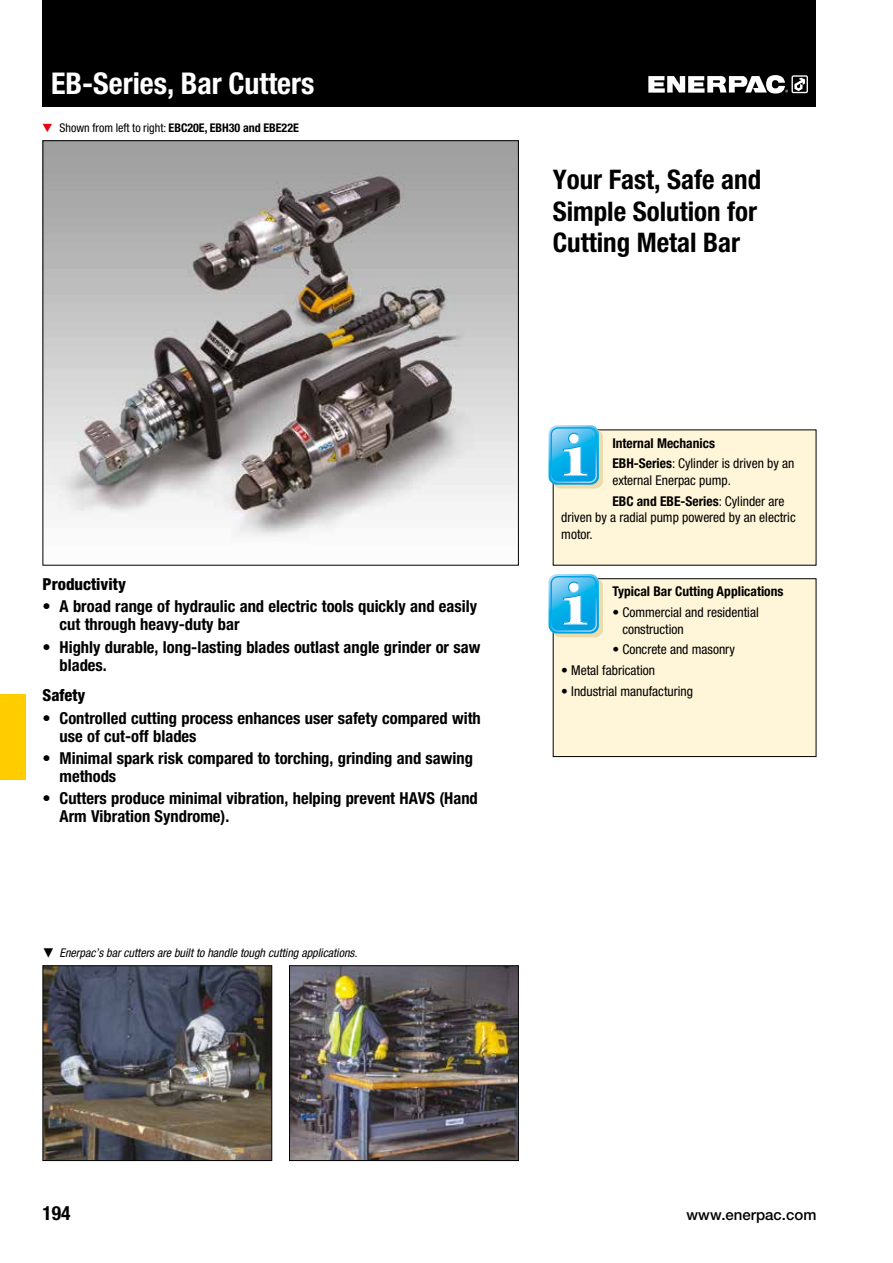
<style>
.page{position:relative;width:893px;height:1263px;background:#fff}
.page>*{position:absolute;margin:0;border:0;box-sizing:border-box;transform-origin:0 0}
.t1{font:700 condensed 30px "Helvetica Neue LTW1 G";color:#fff}
.t2{font:700 condensed 27px/31.5px "Helvetica Neue LTW1 G";color:#000}
.t3{font:700 condensed 19.5px "Helvetica Neue LTW1 G";color:#000}
.t4{font:700 condensed 16.5px/18px "Helvetica Neue LTW1 G";color:#000}
.t5{font:800 condensed 16.5px "Helvetica Neue LTW1 G";color:#000}
.t6{font:500 15px "Helvetica Neue LTW1 G";color:#000}
.t7{font:condensed 13.5px/16.5px "Helvetica Neue LTW1 G";color:#000}
.t8{font:700 condensed 13.5px/20.7px "Helvetica Neue LTW1 G";color:#000}
.t9{font:italic condensed 12px "Helvetica Neue LTW1 G";color:#000}
.t10{font:condensed 12px "Helvetica Neue LTW1 G";color:#000}
.s1{font-weight:700}
.s2{font-weight:400}
</style>
<div class="page">
<div style="left:43px;top:0;width:773px;height:106px;background:#000"></div>
<svg style="left:648px;top:75px;width:160px;height:19px"></svg>
<div style="left:0;top:695px;width:26px;height:85px;background:#fc0"></div>
<img style="left:45px;top:142px;width:472px;height:395px">
<div style="left:553px;top:430px;width:263px;height:135px;background:#fff5d8"></div>
<div style="left:553px;top:579px;width:263px;height:177px;background:#fff5d8"></div>
<div style="left:553px;top:578px;width:263px;height:179px;border:1px solid #000"></div>
<div style="left:553px;top:429px;width:50px;height:59px;background:#ecdbab;border-radius:8px"></div>
<svg style="left:549px;top:425px;width:50px;height:60px;background:#4bbeeb"></svg>
<div style="left:553px;top:578px;width:50px;height:59px;background:#ecdbab;border-radius:8px"></div>
<svg style="left:549px;top:574px;width:50px;height:59px;background:#4abeec"></svg>
<img style="left:45px;top:967px;width:225px;height:192px">
<div style="left:43px;top:965px;width:229px;height:196px;border:1px solid #000"></div>
<img style="left:291px;top:967px;width:226px;height:192px">
<div style="left:289px;top:965px;width:230px;height:196px;border:1px solid #000"></div>
<h1 class="t1" style="left:51px;top:65px;width:265px">EB-Series, Bar Cutters</h1>
<p class="t10" style="left:60px;top:121px;width:241px">Shown from left to right: <span class="s1">EBC20E, EBH30 and EBE22E</span></p>
<p class="t5" style="left:43px;top:574px;width:85px">Productivity</p>
<p class="t4" style="left:60px;top:598px;width:419px;text-indent:-17px">• A broad range of hydraulic and electric tools quickly and easily cut through heavy-duty bar</p>
<p class="t4" style="left:60px;top:638px;width:422px;text-indent:-17px">• Highly durable, long-lasting blades outlast angle grinder or saw blades.</p>
<p class="t5" style="left:43px;top:685px;width:45px">Safety</p>
<p class="t4" style="left:60px;top:709px;width:423px;text-indent:-17px">• Controlled cutting process enhances user safety compared with use of cut-off blades</p>
<p class="t4" style="left:60px;top:749px;width:415px;text-indent:-17px">• Minimal spark risk compared to torching, grinding and sawing methods</p>
<p class="t4" style="left:60px;top:789px;width:420px;text-indent:-17px">• Cutters produce minimal vibration, helping prevent HAVS (Hand<br>Arm Vibration Syndrome).</p>
<p class="t9" style="left:43px;top:946px;width:316px">▼ Enerpac’s bar cutters are built to handle tough cutting applications.</p>
<h2 class="t2" style="left:553px;top:164px;width:210px">Your Fast, Safe and<br>Simple Solution for<br>Cutting Metal Bar</h2>
<p class="t8" style="left:612px;top:433px;width:184px">Internal Mechanics<br>EBH-Series<span class="s2">: Cylinder is driven by an</span></p>
<p class="t7" style="left:612px;top:470px;width:174px;line-height:20.7px">external Enerpac pump.<br><span class="s1">EBC and EBE-Series</span>: Cylinder are</p>
<p class="t7" style="left:561px;top:509px;width:236px">driven by a radial pump powered by an electric motor.</p>
<p class="t8" style="left:612px;top:581px;width:173px">Typical Bar Cutting Applications</p>
<p class="t7" style="left:622px;top:604px;width:138px;text-indent:-10px">• Commercial and residential construction</p>
<p class="t7" style="left:612px;top:641px;width:124px">• Concrete and masonry</p>
<p class="t7" style="left:561px;top:662px;width:95px">• Metal fabrication</p>
<p class="t7" style="left:561px;top:683px;width:133px">• Industrial manufacturing</p>
<p class="t3" style="left:43px;top:1202px;width:30px">194</p>
<p class="t6" style="left:686px;top:1206px;width:131px">www.enerpac.com</p>
</div>
